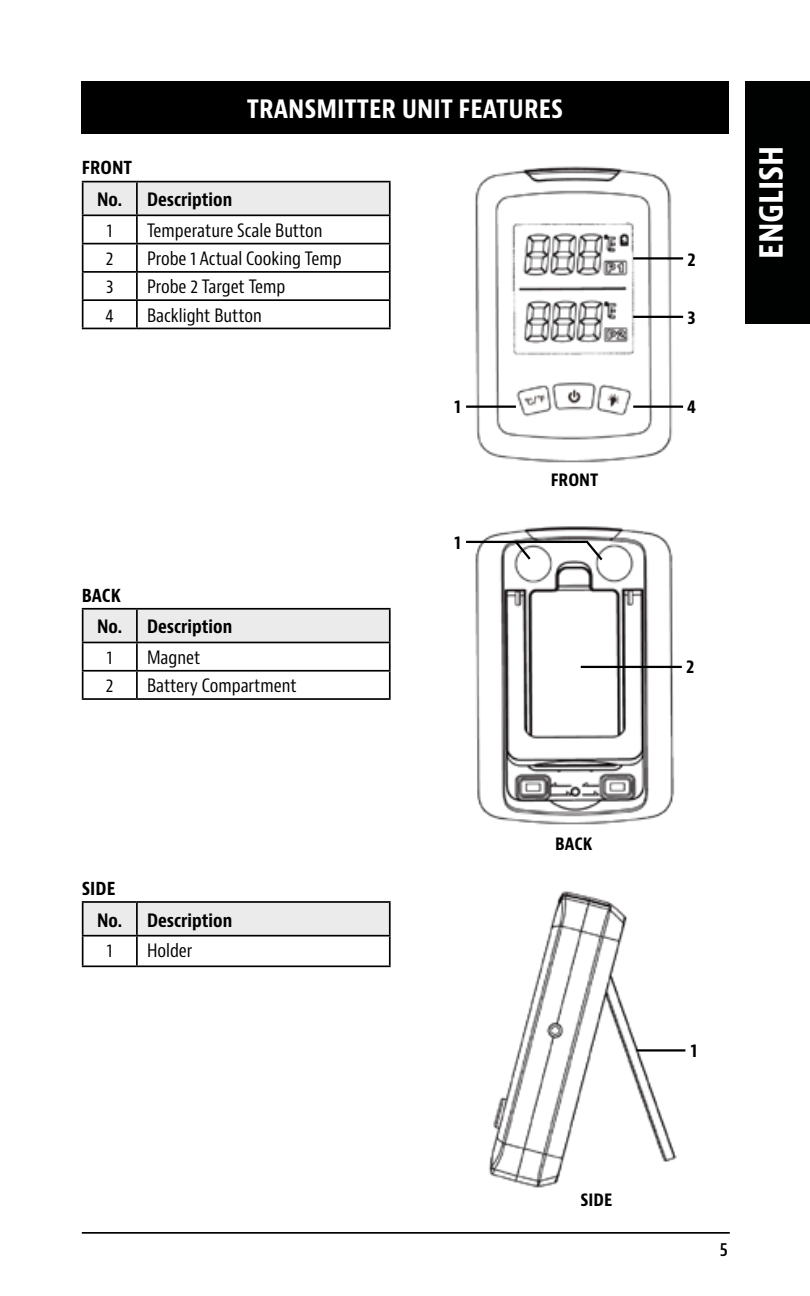
<style>
.page{position:relative;width:810px;height:1296px;background:#fff}
.page>*{position:absolute;margin:0;border:0;box-sizing:border-box;transform-origin:0 0}
.t1{font:700 condensed 33.98px "Bernina Sans";color:#fff}
.t2{font:700 condensed 27px "Bernino Sans";color:#fff}
.t3{font:700 condensed 19.12px "Bernino Sans";color:#000}
.t4{font:600 condensed 18.45px "Bernino Sans";color:#000}
.t5{font:700 condensed 18.22px "Bernino Sans";color:#000}
.t6{font:condensed 18px "Bernino Sans";color:#000}
.t7{font:700 condensed 18px "Bernino Sans";color:#000}
</style>
<div class="page">
<hr style="left:82px;top:1232px;width:648px;height:2px;background:#000">
<div style="left:745px;top:81px;width:65px;height:243px;background:#000101"></div>
<img style="left:475px;top:526px;width:207px;height:299px">
<img style="left:466px;top:166px;width:217px;height:297px">
<div style="left:81px;top:81px;width:648px;height:53px;background:#000"></div>
<hr style="left:82px;top:181px;width:55px;height:1px;background:#000">
<hr style="left:137px;top:181px;width:254px;height:1px;background:#000">
<hr style="left:389px;top:182px;width:2px;height:32px;background:#000">
<hr style="left:137px;top:214px;width:254px;height:2px;background:#000">
<hr style="left:137px;top:299px;width:254px;height:2px;background:#000">
<hr style="left:82px;top:328px;width:55px;height:1px;background:#000">
<hr style="left:137px;top:328px;width:254px;height:1px;background:#000">
<hr style="left:389px;top:216px;width:2px;height:27px;background:#000">
<hr style="left:137px;top:243px;width:254px;height:1px;background:#000">
<hr style="left:389px;top:244px;width:2px;height:27px;background:#000">
<hr style="left:137px;top:271px;width:254px;height:2px;background:#000">
<hr style="left:389px;top:273px;width:2px;height:26px;background:#000">
<svg style="left:82px;top:182px;width:308px;height:146px"></svg>
<hr style="left:136px;top:301px;width:2px;height:27px;background:#000">
<hr style="left:389px;top:301px;width:2px;height:27px;background:#000">
<hr style="left:466px;top:406px;width:50px;height:2px;background:#000">
<hr style="left:633px;top:406px;width:50px;height:2px;background:#000">
<hr style="left:581px;top:666px;width:101px;height:2px;background:#000">
<hr style="left:633px;top:316px;width:50px;height:2px;background:#000">
<hr style="left:633px;top:257px;width:50px;height:3px;background:#000">
<hr style="left:82px;top:608px;width:55px;height:2px;background:#000">
<hr style="left:137px;top:608px;width:254px;height:2px;background:#000">
<hr style="left:389px;top:610px;width:2px;height:32px;background:#000">
<hr style="left:137px;top:642px;width:254px;height:1px;background:#000">
<hr style="left:137px;top:670px;width:254px;height:2px;background:#000">
<hr style="left:82px;top:698px;width:55px;height:2px;background:#000">
<hr style="left:137px;top:698px;width:254px;height:2px;background:#000">
<hr style="left:389px;top:643px;width:2px;height:27px;background:#000">
<svg style="left:82px;top:609px;width:308px;height:89px"></svg>
<hr style="left:136px;top:672px;width:2px;height:26px;background:#000">
<hr style="left:389px;top:672px;width:2px;height:26px;background:#000">
<hr style="left:82px;top:901px;width:55px;height:2px;background:#000">
<hr style="left:137px;top:901px;width:254px;height:2px;background:#000">
<hr style="left:389px;top:903px;width:2px;height:32px;background:#000">
<hr style="left:137px;top:935px;width:254px;height:2px;background:#000">
<hr style="left:82px;top:965px;width:55px;height:2px;background:#000">
<hr style="left:137px;top:965px;width:254px;height:2px;background:#000">
<svg style="left:82px;top:902px;width:308px;height:63px"></svg>
<hr style="left:136px;top:937px;width:2px;height:28px;background:#000">
<hr style="left:389px;top:937px;width:2px;height:28px;background:#000">
<img style="left:488px;top:890px;width:197px;height:298px">
<svg style="left:466px;top:540px;width:139px;height:23px"></svg>
<p class="t3" style="left:82px;top:156px;width:52px">FRONT</p>
<h2 class="t2" style="left:247px;top:92px;width:318px">TRANSMITTER UNIT FEATURES</h2>
<p class="t7" style="left:97px;top:189px;width:136px">No. Description</p>
<p class="t6" style="left:107px;top:219px;width:7px">1</p>
<p class="t6" style="left:147px;top:219px;width:177px">Temperature Scale Button</p>
<p class="t6" style="left:106px;top:247px;width:9px">2</p>
<p class="t6" style="left:147px;top:247px;width:196px">Probe 1 Actual Cooking Temp</p>
<p class="t6" style="left:106px;top:276px;width:9px">3</p>
<p class="t6" style="left:147px;top:276px;width:140px">Probe 2 Target Temp</p>
<p class="t6" style="left:106px;top:304px;width:10px">4</p>
<p class="t6" style="left:147px;top:304px;width:116px">Backlight Button</p>
<p class="t3" style="left:82px;top:583px;width:41px">BACK</p>
<p class="t7" style="left:97px;top:616px;width:136px">No. Description</p>
<p class="t6" style="left:107px;top:646px;width:7px">1</p>
<p class="t6" style="left:147px;top:646px;width:55px">Magnet</p>
<p class="t6" style="left:106px;top:675px;width:9px">2</p>
<p class="t6" style="left:147px;top:675px;width:151px">Battery Compartment</p>
<p class="t3" style="left:82px;top:876px;width:35px">SIDE</p>
<p class="t7" style="left:97px;top:909px;width:136px">No. Description</p>
<p class="t6" style="left:107px;top:939px;width:7px">1</p>
<p class="t6" style="left:147px;top:939px;width:47px">Holder</p>
<p class="t5" style="left:455px;top:395px;width:8px">1</p>
<p class="t5" style="left:455px;top:531px;width:8px">1</p>
<p class="t5" style="left:551px;top:469px;width:49px">FRONT</p>
<p class="t5" style="left:555px;top:832px;width:39px">BACK</p>
<p class="t5" style="left:581px;top:1188px;width:33px">SIDE</p>
<p class="t5" style="left:687px;top:248px;width:10px">2</p>
<p class="t5" style="left:687px;top:306px;width:10px">3</p>
<p class="t5" style="left:687px;top:395px;width:10px">4</p>
<h1 class="t1" style="left:750px;top:259px;width:115px;rotate:-90deg">ENGLISH</h1>
<p class="t5" style="left:686px;top:656px;width:10px">2</p>
<p class="t5" style="left:691px;top:1039px;width:8px">1</p>
<p class="t4" style="left:720px;top:1239px;width:10px">5</p>
</div>
